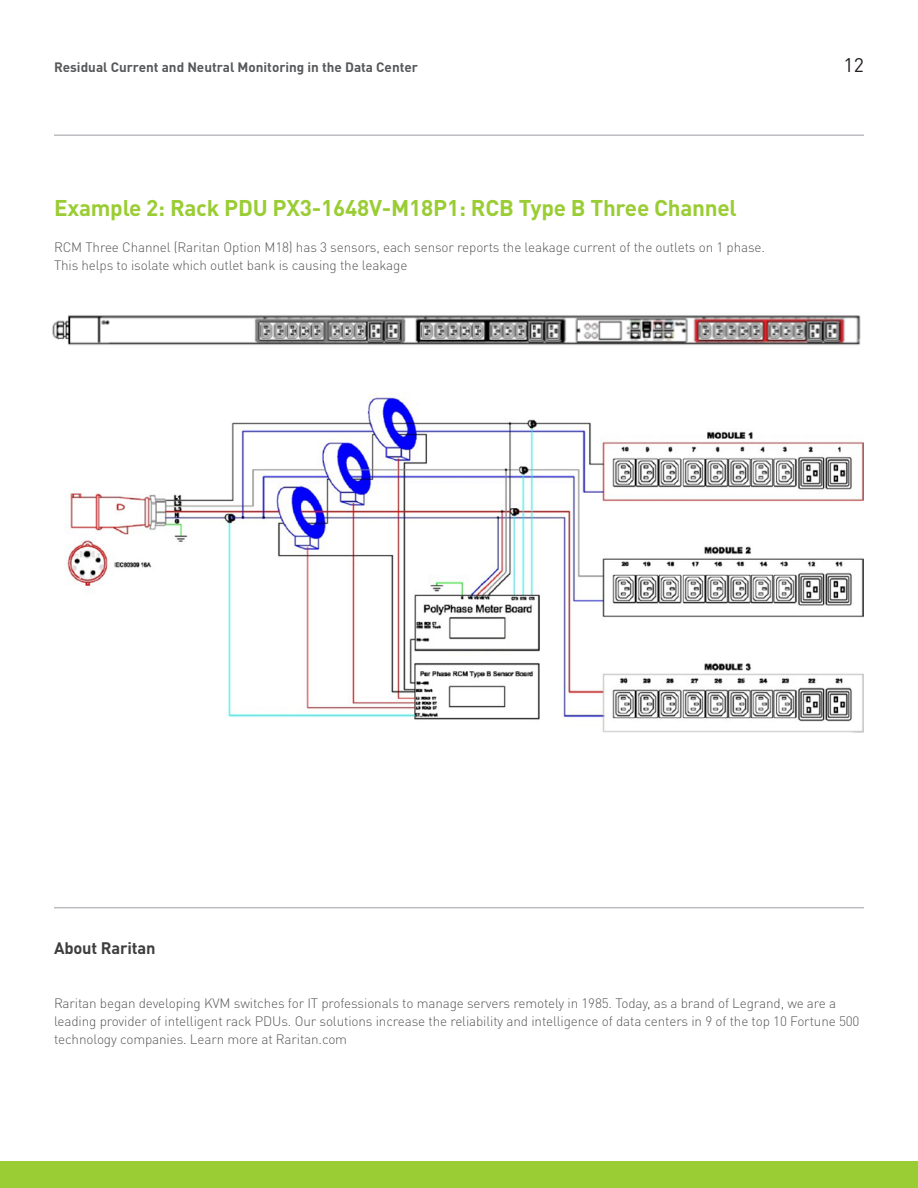
<style>
.page{position:relative;width:918px;height:1188px;background:#fff}
.page>*{position:absolute;margin:0;border:0;box-sizing:border-box;transform-origin:0 0}
.t1{font:700 22.5px "DIN";letter-spacing:-.01em;color:#9acd34}
.t2{font:19.5px "DIN";color:#231f20}
.t3{font:700 16.5px "DIN";letter-spacing:-.01em;color:#3e3e3f}
.t4{font:300 13.5px/18px "DIN Pro";letter-spacing:-.01em;color:#57585a}
.t5{font:700 13.5px "DIN";color:#57585a}
</style>
<div class="page">
<hr style="left:54px;top:134px;width:810px;height:2px;background:#bcbdc0">
<hr style="left:54px;top:907px;width:810px;height:1px;background:#bcbdc0">
<div style="left:0;top:1161px;width:918px;height:27px;background:#9acd34"></div>
<img style="left:66px;top:395px;width:798px;height:338px">
<img style="left:52px;top:315px;width:809px;height:30px">
<p class="t5" style="left:54px;top:59px;width:366px">Residual Current and Neutral Monitoring in the Data Center</p>
<p class="t2" style="left:844px;top:53px;width:22px">12</p>
<p class="t1" style="left:54px;top:193px;width:684px">Example 2: Rack PDU PX3-1648V-M18P1: RCB Type B Three Channel</p>
<p class="t4" style="left:54px;top:237px;width:713px">RCM Three Channel (Raritan Option M18) has 3 sensors, each sensor reports the leakage current of the outlets on 1 phase.<br>This helps to isolate which outlet bank is causing the leakage</p>
<p class="t3" style="left:54px;top:937px;width:103px">About Raritan</p>
<p class="t4" style="left:54px;top:993px;width:807px">Raritan began developing KVM switches for IT professionals to manage servers remotely in 1985. Today, as a brand of Legrand, we are a leading provider of intelligent rack PDUs. Our solutions increase the reliability and intelligence of data centers in 9 of the top 10 Fortune 500 technology companies. Learn more at Raritan.com</p>
</div>
